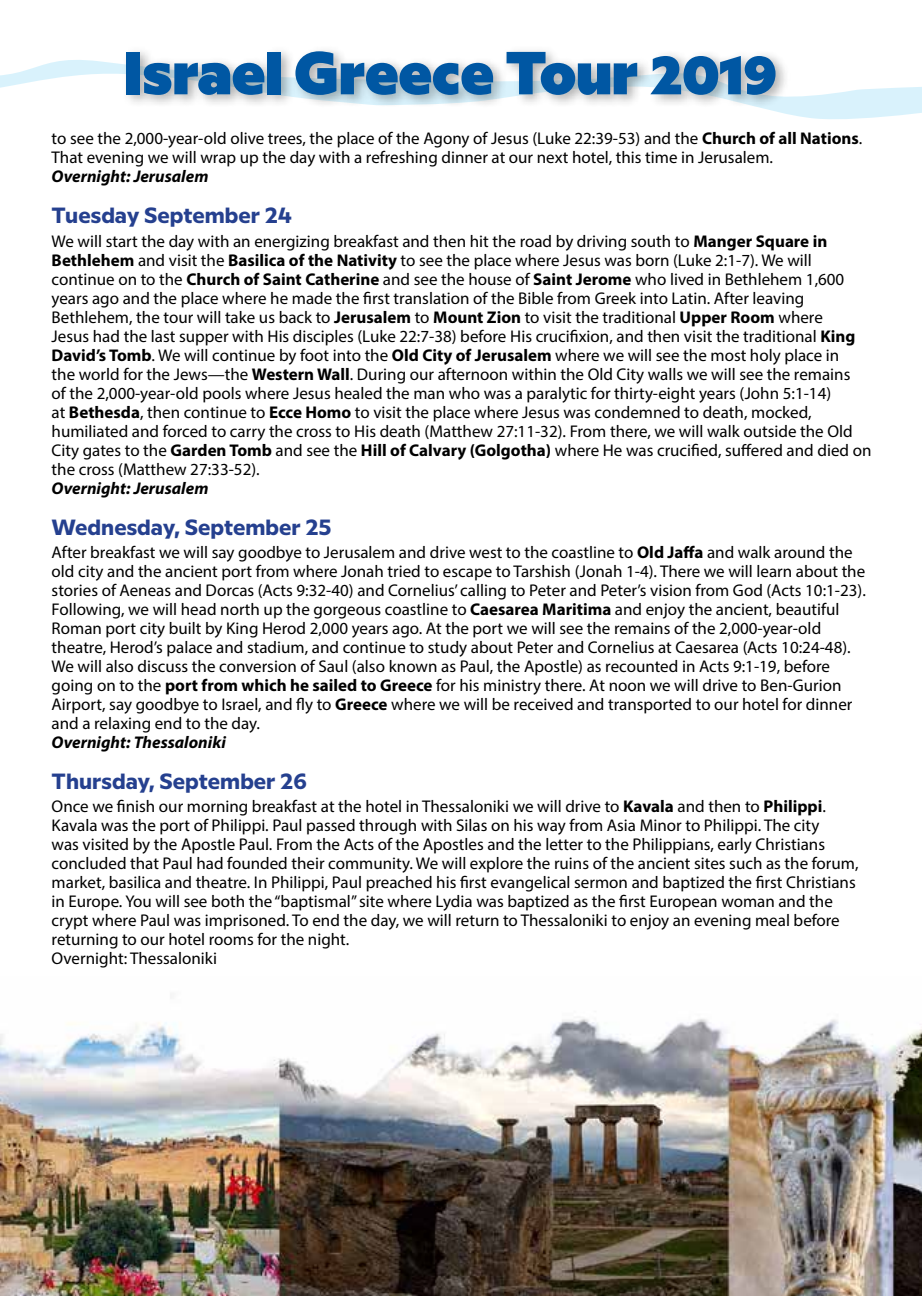
<style>
.page{position:relative;width:922px;height:1296px;background:#fff}
.page>*{position:absolute;margin:0;border:0;box-sizing:border-box;transform-origin:0 0}
.t1{font:900 60.6px "Milliard";color:#0057a3}
.t2{font:700 22px "Milliard";color:#25408f}
.t3{font:17px/19px "Myriad Pro";color:#000}
.t4{font:italic 700 17px "Myriad Pro";color:#000}
.s1{font-size:54px}
.s2{font-weight:700}
</style>
<div class="page">
<img style="left:0;top:1018px;width:922px;height:278px">
<svg style="left:0;top:60px;width:922px;height:59px"></svg>
<div style="left:121px;top:45px;width:669px;height:64px;background:#000;opacity:.31"></div>
<h1 class="t1" style="left:124px;top:26px;width:654px">Israel Greece Tour <span class="s1">2019</span></h1>
<p class="t3" style="left:52px;top:129px;width:812px">to see the 2,000-year-old olive trees, the place of the Agony of Jesus (Luke 22:39-53) and the <span class="s2">Church of all Nations</span>.<br>That evening we will wrap up the day with a refreshing dinner at our next hotel, this time in Jerusalem.</p>
<p class="t4" style="left:52px;top:165px;width:158px">Overnight: Jerusalem</p>
<p class="t2" style="left:52px;top:199px;width:242px">Tuesday September 24</p>
<p class="t3" style="left:52px;top:231px;width:821px">We will start the day with an energizing breakfast and then hit the road by driving south to <span class="s2">Manger Square in Bethlehem</span> and visit the <span class="s2">Basilica of the Nativity</span> to see the place where Jesus was born (Luke 2:1-7). We will continue on to the <span class="s2">Church of Saint Catherine</span> and see the house of <span class="s2">Saint Jerome</span> who lived in Bethlehem 1,600 years ago and the place where he made the first translation of the Bible from Greek into Latin. After leaving Bethlehem, the tour will take us back to <span class="s2">Jerusalem</span> to <span class="s2">Mount Zion</span> to visit the traditional <span class="s2">Upper Room</span> where<br>Jesus had the last supper with His disciples (Luke 22:7-38) before His crucifixion, and then visit the traditional <span class="s2">King David’s Tomb</span>. We will continue by foot into the <span class="s2">Old City of Jerusalem</span> where we will see the most holy place in<br>the world for the Jews—the <span class="s2">Western Wall</span>. During our afternoon within the Old City walls we will see the remains<br>of the 2,000-year-old pools where Jesus healed the man who was a paralytic for thirty-eight years (John 5:1-14)<br>at <span class="s2">Bethesda</span>, then continue to <span class="s2">Ecce Homo</span> to visit the place where Jesus was condemned to death, mocked, humiliated and forced to carry the cross to His death (Matthew 27:11-32). From there, we will walk outside the Old City gates to the <span class="s2">Garden Tomb</span> and see the <span class="s2">Hill of Calvary (Golgotha)</span> where He was crucified, suffered and died on the cross (Matthew 27:33-52).</p>
<p class="t4" style="left:52px;top:477px;width:158px">Overnight: Jerusalem</p>
<p class="t2" style="left:52px;top:510px;width:281px">Wednesday, September 25</p>
<p class="t3" style="left:52px;top:542px;width:815px">After breakfast we will say goodbye to Jerusalem and drive west to the coastline to <span class="s2">Old Jaffa</span> and walk around the old city and the ancient port from where Jonah tried to escape to Tarshish (Jonah 1-4). There we will learn about the stories of Aeneas and Dorcas (Acts 9:32-40) and Cornelius’ calling to Peter and Peter’s vision from God (Acts 10:1-23).<br>Following, we will head north up the gorgeous coastline to <span class="s2">Caesarea Maritima</span> and enjoy the ancient, beautiful Roman port city built by King Herod 2,000 years ago. At the port we will see the remains of the 2,000-year-old theatre, Herod’s palace and stadium, and continue to study about Peter and Cornelius at Caesarea (Acts 10:24-48).<br>We will also discuss the conversion of Saul (also known as Paul, the Apostle) as recounted in Acts 9:1-19, before going on to the <span class="s2">port from which he sailed to Greece</span> for his ministry there. At noon we will drive to Ben-Gurion Airport, say goodbye to Israel, and fly to <span class="s2">Greece</span> where we will be received and transported to our hotel for dinner and a relaxing end to the day.</p>
<p class="t4" style="left:52px;top:731px;width:176px">Overnight: Thessaloniki</p>
<p class="t2" style="left:52px;top:765px;width:257px">Thursday, September 26</p>
<p class="t3" style="left:52px;top:797px;width:808px">Once we finish our morning breakfast at the hotel in Thessaloniki we will drive to <span class="s2">Kavala</span> and then to <span class="s2">Philippi</span>.<br>Kavala was the port of Philippi. Paul passed through with Silas on his way from Asia Minor to Philippi. The city<br>was visited by the Apostle Paul. From the Acts of the Apostles and the letter to the Philippians, early Christians concluded that Paul had founded their community. We will explore the ruins of the ancient sites such as the forum, market, basilica and theatre. In Philippi, Paul preached his first evangelical sermon and baptized the first Christians in Europe. You will see both the “baptismal” site where Lydia was baptized as the first European woman and the crypt where Paul was imprisoned. To end the day, we will return to Thessaloniki to enjoy an evening meal before returning to our hotel rooms for the night.<br>Overnight: Thessaloniki</p>
</div>
